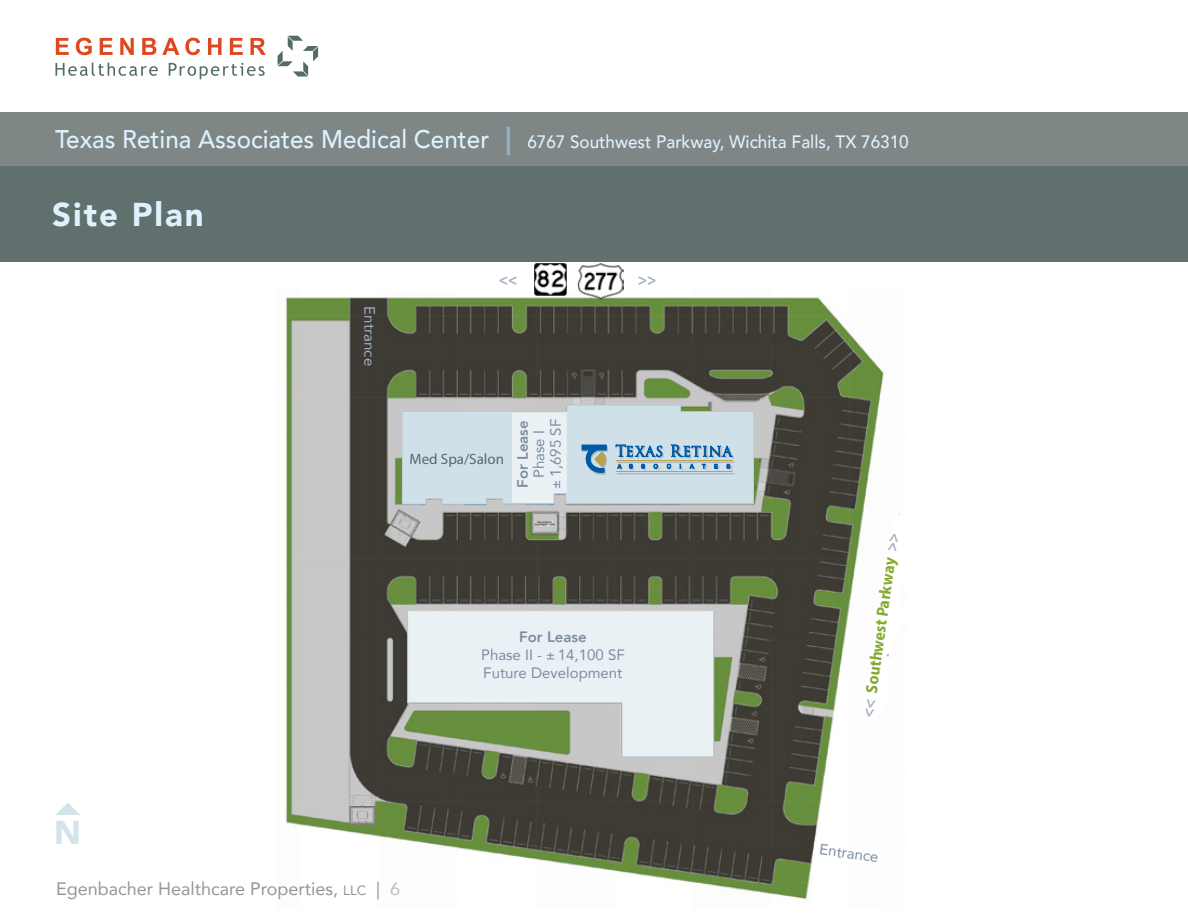
<style>
.page{position:relative;width:1188px;height:918px;background:#fff}
.page>*{position:absolute;margin:0;border:0;box-sizing:border-box;transform-origin:0 0}
.t1{font:900 33px "Avenir";letter-spacing:.06em;color:#dcf2fd}
.t2{font:900 33px "Avenir";color:#ccdde7}
.t3{font:500 18px "Avenir";color:#dcf2fd;scale:.95 1}
.t4{font:18px "Avenir";color:#939598}
.t5{font:700 16.5px "Myriad Pro";color:#84aa2f;scale:.95 1}
.t6{font:700 16.5px "Myriad Pro";color:#a4b0c0;scale:.95 1}
.t7{font:15px/18px "Avenir";color:#7c8da1;text-align:center}
.t8{font:15px "Myriad Pro";color:#596575}
.t9{font:15px "Avenir";color:#a4b0c0}
.t10{font:800 15px "Avenir";color:#7c8da1}
.s1{font-size:25.5px}
.s2{font-weight:900;font-size:28.5px;color:#94b0be}
.s3{font-weight:500;font-size:13.5px}
.s4{font-size:13.5px}
.s5{color:#bcbec0}
.s6{font-weight:800}
.s7{color:#a4b0c0}
</style>
<div class="page">
<img style="left:285px;top:289px;width:615px;height:611px">
<svg style="left:407px;top:610px;width:308px;height:148px;background:#cfdad3"></svg>
<svg style="left:55px;top:63px;width:103px;height:13px"></svg>
<svg style="left:169px;top:63px;width:96px;height:16px"></svg>
<svg style="left:56px;top:38px;width:13px;height:17px"></svg>
<svg style="left:76px;top:38px;width:16px;height:17px"></svg>
<svg style="left:100px;top:38px;width:13px;height:17px"></svg>
<svg style="left:120px;top:38px;width:14px;height:17px"></svg>
<svg style="left:142px;top:38px;width:14px;height:17px"></svg>
<svg style="left:162px;top:38px;width:17px;height:17px"></svg>
<svg style="left:185px;top:38px;width:15px;height:17px"></svg>
<svg style="left:208px;top:38px;width:14px;height:17px"></svg>
<svg style="left:230px;top:38px;width:13px;height:17px"></svg>
<svg style="left:250px;top:38px;width:16px;height:17px"></svg>
<svg style="left:278px;top:36px;width:40px;height:41px"></svg>
<div style="left:0;top:112px;width:1188px;height:54px;background:#7e8686"></div>
<div style="left:0;top:166px;width:1188px;height:95px;background:#616f6f"></div>
<svg style="left:55px;top:802px;width:25px;height:13px"></svg>
<img style="left:535px;top:264px;width:32px;height:32px">
<img style="left:578px;top:261px;width:45px;height:40px">
<svg style="left:402px;top:404px;width:352px;height:101px;background:#cbdae2"></svg>
<p class="t3" style="left:55px;top:126px;width:900px"><span class="s1">Texas Retina Associates Medical Center</span> <span class="s2">|</span> 6767 Southwest Parkway, Wichita Falls, TX 76310</p>
<h1 class="t1" style="left:52px;top:186px;width:153px">Site Plan</h1>
<p class="t9" style="left:382px;top:306px;width:61px;rotate:90deg">Entrance</p>
<p class="t6" style="left:499px;top:268px;width:21px">&lt;&lt;</p>
<p class="t6" style="left:638px;top:268px;width:21px">&gt;&gt;</p>
<p class="t8" style="left:410px;top:449px;width:96px">Med Spa/Salon</p>
<p class="t10" style="left:511px;top:488px;width:69px;rotate:-90deg">For Lease</p>
<p class="t7" style="left:530px;top:489px;width:72px;line-height:16.5px;rotate:-90deg">Phase I<br><span class="s3">±</span> 1,695 SF</p>
<h1 class="t2" style="left:54px;top:804px;width:28px">N</h1>
<p class="t4" style="left:56px;top:874px;width:346px">Egenbacher Healthcare Properties, <span class="s4">LLC</span> | <span class="s5">6</span></p>
<p class="t7" style="left:481px;top:628px;width:145px"><span class="s6">For Lease<br></span>Phase II - <span class="s3">±</span> 14,100 SF<br>Future Development</p>
<p class="t5" style="left:857px;top:716px;width:198px;rotate:-82deg"><span class="s7">&lt;&lt;</span> Southwest Parkway <span class="s7">&gt;&gt;</span></p>
<p class="t7" style="left:821px;top:840px;width:61px;rotate:8deg">Entrance</p>
</div>
